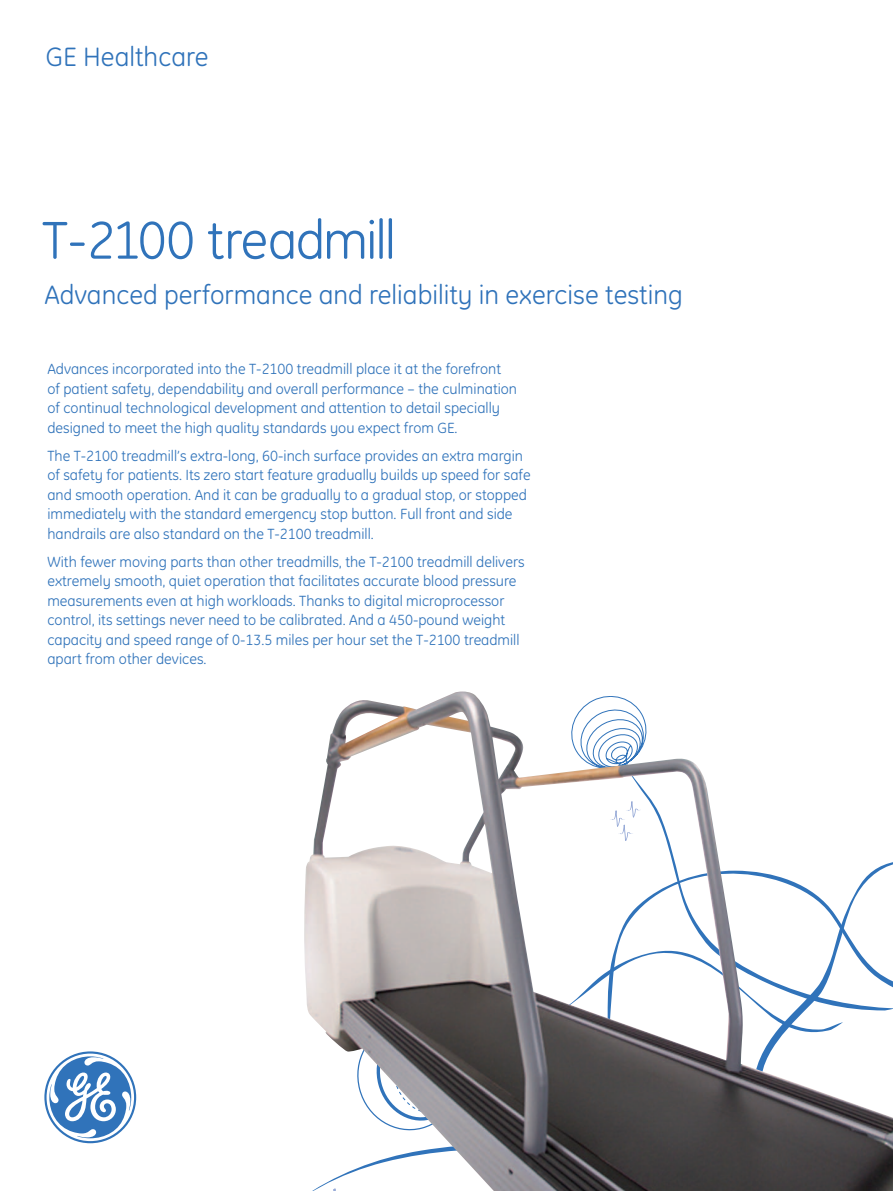
<style>
.page{position:relative;width:893px;height:1191px;background:#fff}
.page>*{position:absolute;margin:0;border:0;box-sizing:border-box;transform-origin:0 0}
.t1{font:54px "GE Inspira";letter-spacing:-.04em;color:#3073ba}
.t2{font:27px "GE Inspira";color:#3073ba}
.t3{font:15px/19.5px "GE Inspira";color:#3073ba}
</style>
<div class="page">
<svg style="left:44px;top:1051px;width:92px;height:92px"></svg>
<img style="left:304px;top:691px;width:589px;height:500px">
<h2 class="t2" style="left:46px;top:41px;width:164px">GE Healthcare</h2>
<h1 class="t1" style="left:42px;top:209px;width:355px">T-2100 treadmill</h1>
<h2 class="t2" style="left:44px;top:279px;width:640px">Advanced performance and reliability in exercise testing</h2>
<p class="t3" style="left:47px;top:359px;width:471px">Advances incorporated into the T-2100 treadmill place it at the forefront of patient safety, dependability and overall performance – the culmination of continual technological development and attention to detail specially designed to meet the high quality standards you expect from GE.</p>
<p class="t3" style="left:47px;top:446px;width:485px">The T-2100 treadmill’s extra-long, 60-inch surface provides an extra margin of safety for patients. Its zero start feature gradually builds up speed for safe and smooth operation. And it can be gradually to a gradual stop, or stopped immediately with the standard emergency stop button. Full front and side handrails are also standard on the T-2100 treadmill.</p>
<p class="t3" style="left:47px;top:552px;width:479px">With fewer moving parts than other treadmills, the T-2100 treadmill delivers extremely smooth, quiet operation that facilitates accurate blood pressure measurements even at high workloads. Thanks to digital microprocessor control, its settings never need to be calibrated. And a 450-pound weight capacity and speed range of 0-13.5 miles per hour set the T-2100 treadmill apart from other devices.</p>
</div>
